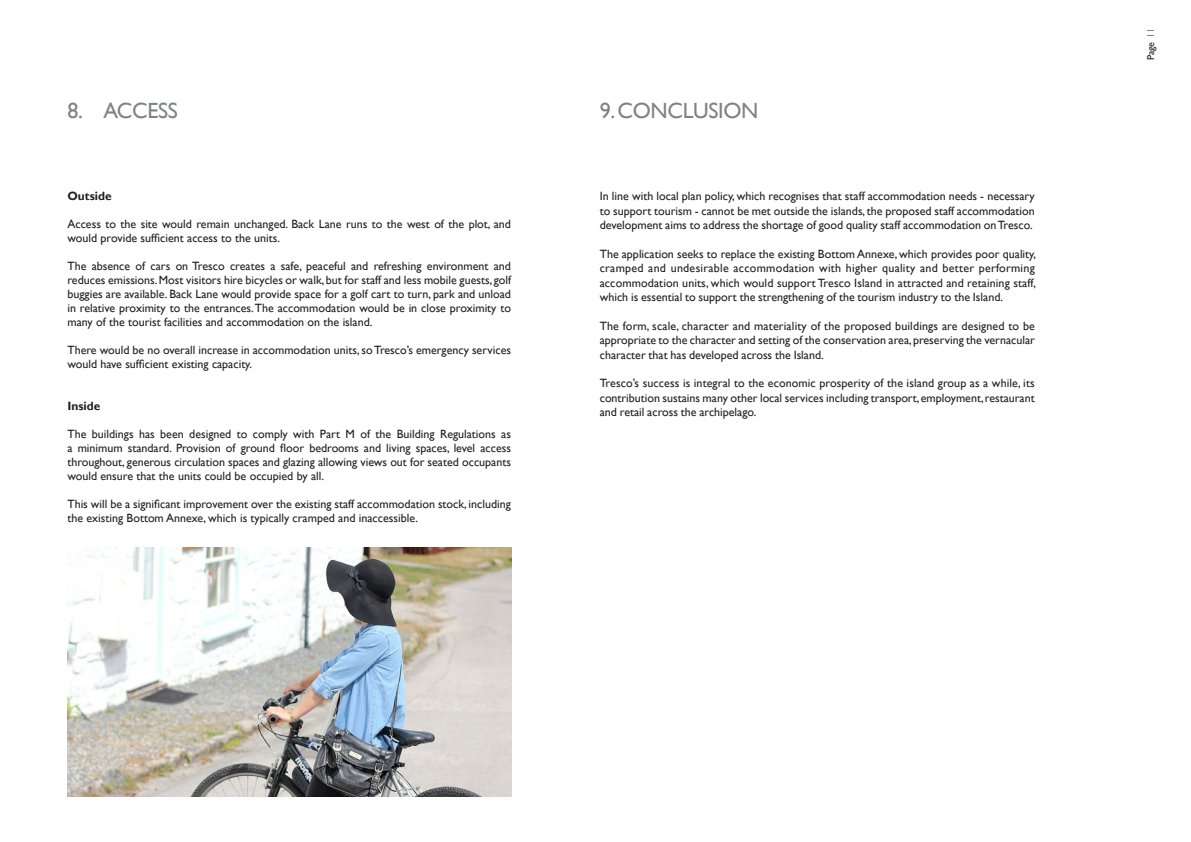
<style>
.page{position:relative;width:1191px;height:842px;background:#fff}
.page>*{position:absolute;margin:0;border:0;box-sizing:border-box;transform-origin:0 0}
._05_Heading_colour{font:22px "Gill Sans";letter-spacing:-.015em;color:#808285}
._05_Body_text_grey{font:12px/14px "Gill Sans";color:#231f20}
._05_Heading_colour-2{font:12px/14.4px "Gill Sans";color:#231f20;text-align:justify}
._05_Body_text_grey-2{font:700 12px "Gill Sans";color:#231f20}
.t1{font:10px "Gill Sans";letter-spacing:-.025em;color:#231f20}
.s1{color:#808285}
</style>
<div class="page">
<img style="left:67px;top:547px;width:444px;height:250px">
<p class="_05_Heading_colour" style="left:67px;top:98px;width:112px">8. ACCESS</p>
<p class="_05_Heading_colour" style="left:600px;top:98px;width:160px">9. CONCLUSION</p>
<p class="_05_Body_text_grey-2" style="left:67px;top:189px;width:46px">Outside</p>
<p class="_05_Body_text_grey" style="left:67px;top:217px;width:445px">Access to the site would remain unchanged. Back Lane runs to the west of the plot, and would provide sufficient access to the units.</p>
<p class="_05_Body_text_grey" style="left:67px;top:259px;width:445px;text-align:justify">The absence of cars on Tresco creates a safe, peaceful and refreshing environment and reduces emissions. Most visitors hire bicycles or walk, but for staff and less mobile guests, golf buggies are available. Back Lane would provide space for a golf cart to turn, park and unload in relative proximity to the entrances. The accommodation would be in close proximity to many of the tourist facilities and accommodation on the island.</p>
<p class="_05_Body_text_grey" style="left:67px;top:343px;width:445px">There would be no overall increase in accommodation units, so Tresco’s emergency services would have sufficient existing capacity.</p>
<p class="_05_Body_text_grey-2" style="left:67px;top:399px;width:34px">Inside</p>
<p class="_05_Body_text_grey" style="left:67px;top:427px;width:445px;text-align:justify">The buildings has been designed to comply with Part M of the Building Regulations as a minimum standard. Provision of ground floor bedrooms and living spaces, level access throughout, generous circulation spaces and glazing allowing views out for seated occupants would ensure that the units could be occupied by all.</p>
<p class="_05_Body_text_grey" style="left:67px;top:497px;width:445px">This will be a significant improvement over the existing staff accommodation stock, including the existing Bottom Annexe, which is typically cramped and inaccessible.</p>
<p class="_05_Heading_colour-2" style="left:600px;top:189px;width:436px">In line with local plan policy, which recognises that staff accommodation needs - necessary to support tourism - cannot be met outside the islands, the proposed staff accommodation development aims to address the shortage of good quality staff accommodation on Tresco.</p>
<p class="_05_Heading_colour-2" style="left:600px;top:247px;width:438px">The application seeks to replace the existing Bottom Annexe, which provides poor quality, cramped and undesirable accommodation with higher quality and better performing accommodation units, which would support Tresco Island in attracted and retaining staff, which is essential to support the strengthening of the tourism industry to the Island.</p>
<p class="_05_Heading_colour-2" style="left:600px;top:319px;width:437px">The form, scale, character and materiality of the proposed buildings are designed to be appropriate to the character and setting of the conservation area, preserving the vernacular character that has developed across the Island.</p>
<p class="_05_Heading_colour-2" style="left:600px;top:376px;width:436px">Tresco’s success is integral to the economic prosperity of the island group as a while, its contribution sustains many other local services including transport, employment, restaurant and retail across the archipelago.</p>
<p class="t1" style="left:1145px;top:60px;width:33px;rotate:-90deg">Page <span class="s1">11</span></p>
</div>
